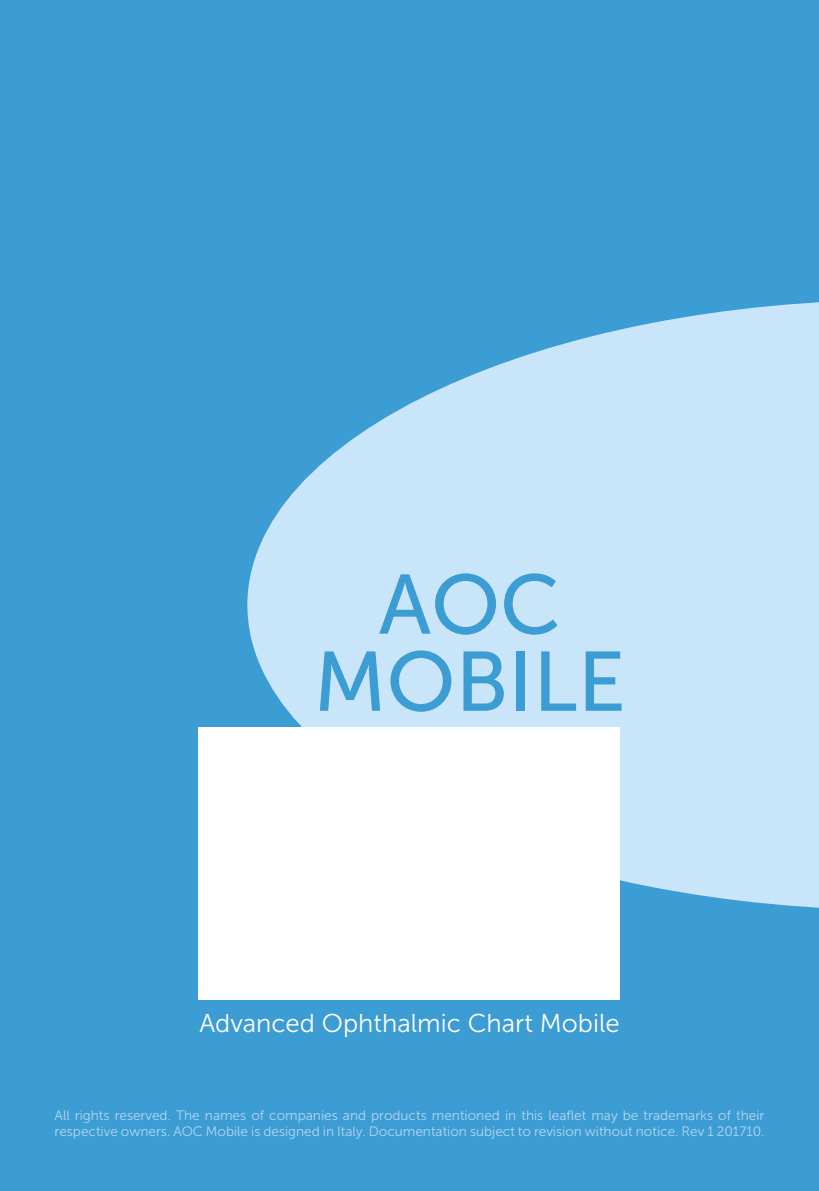
<style>
.page{position:relative;width:819px;height:1191px;background:#3c9cd4}
.page>*{position:absolute;margin:0;border:0;box-sizing:border-box;transform-origin:0 0}
.t1{font:84px/77px "Museo Sans 500";color:#3c9cd4;text-align:center}
.t2{font:25.72px "Museo Sans 300";color:#fff}
.t3{font:13.65px/16.4px "Museo Sans 300";color:#b5d7f0}
</style>
<div class="page">
<svg style="left:247px;top:302px;width:572px;height:606px;fill:#c9e5f9"></svg>
<div style="left:198px;top:727px;width:422px;height:273px;background:#fff"></div>
<h1 class="t1" style="left:313px;top:566px;width:313px">AOC<br>MOBILE</h1>
<h2 class="t2" style="left:199px;top:1009px;width:422px">Advanced Ophthalmic Chart Mobile</h2>
<p class="t3" style="left:55px;top:1107px;width:711px">All rights reserved. The names of companies and products mentioned in this leaflet may be trademarks of their respective owners. AOC Mobile is designed in Italy. Documentation subject to revision without notice. Rev 1 201710.</p>
</div>
